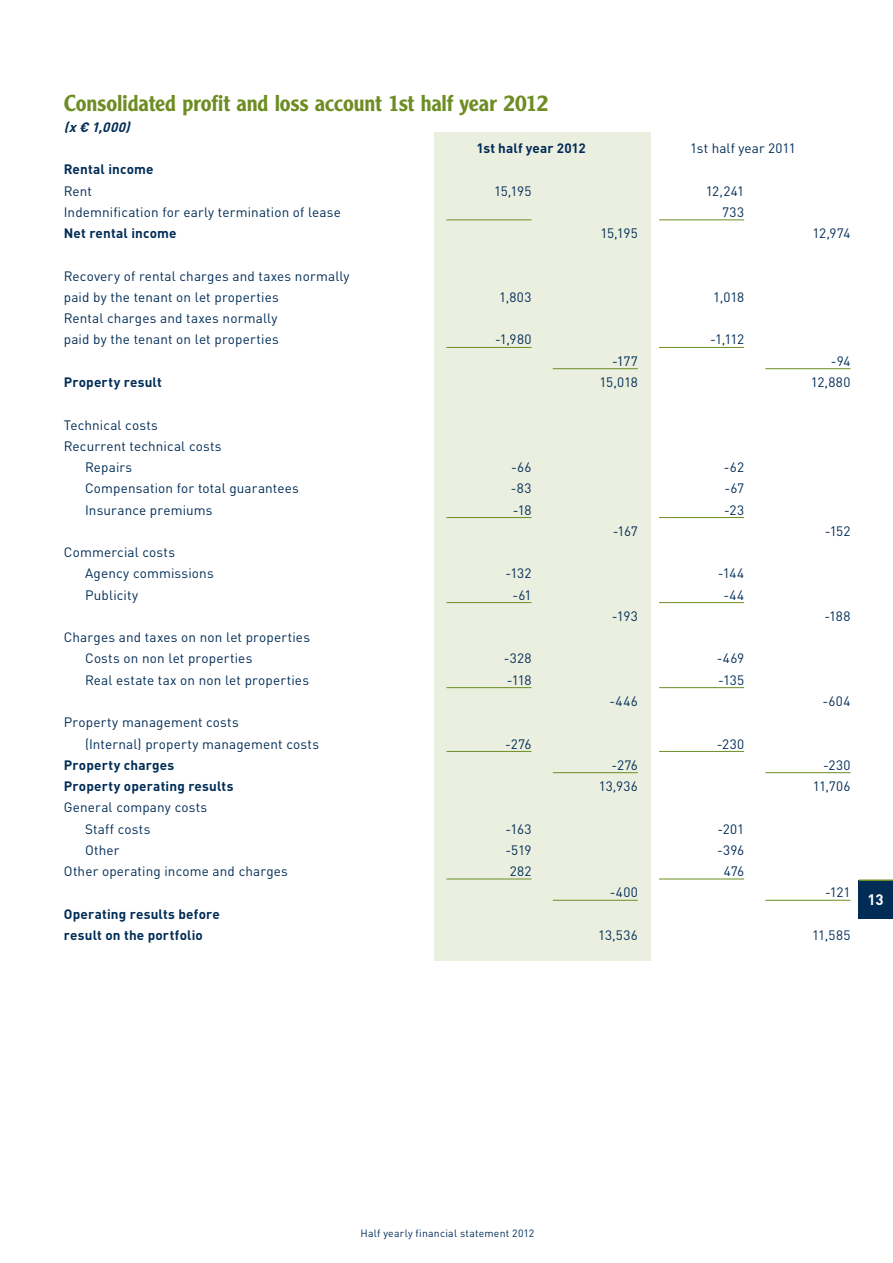
<style>
.page{position:relative;width:893px;height:1263px;background:#fff}
.page>*{position:absolute;margin:0;border:0;box-sizing:border-box;transform-origin:0 0}
.t1{font:500 22.5px "Clearface Gothic LT Std";letter-spacing:-.005em;color:#6d8d23}
.t2{font:700 15px "DIN Pro";color:#fff}
.t3{font:13.5px/21.3px "DIN Pro";letter-spacing:.01em;color:#002c56}
.t4{font:700 13.5px/21.3px "DIN Pro";letter-spacing:.015em;color:#002c56}
.t5{font:italic 700 13.5px "DIN Pro";color:#002c56}
.t6{font:10.5px "DIN Pro";letter-spacing:.02em;color:#002c56}
</style>
<div class="page">
<div style="left:859px;top:880px;width:34px;height:38px;background:#002c56"></div>
<hr style="left:859px;top:879px;width:34px;height:2px;background:#6d8d23">
<div style="left:434px;top:132px;width:217px;height:829px;background:#ebefe0"></div>
<hr style="left:446px;top:219px;width:85px;height:1px;background:#6d8d23">
<hr style="left:659px;top:219px;width:85px;height:1px;background:#6d8d23">
<hr style="left:446px;top:347px;width:85px;height:1px;background:#6d8d23">
<hr style="left:659px;top:347px;width:85px;height:1px;background:#6d8d23">
<hr style="left:553px;top:368px;width:85px;height:1px;background:#6d8d23">
<hr style="left:765px;top:368px;width:85px;height:1px;background:#6d8d23">
<hr style="left:446px;top:517px;width:85px;height:1px;background:#6d8d23">
<hr style="left:659px;top:517px;width:85px;height:1px;background:#6d8d23">
<hr style="left:446px;top:602px;width:85px;height:1px;background:#6d8d23">
<hr style="left:659px;top:602px;width:85px;height:1px;background:#6d8d23">
<hr style="left:446px;top:687px;width:85px;height:1px;background:#6d8d23">
<hr style="left:659px;top:687px;width:85px;height:1px;background:#6d8d23">
<hr style="left:446px;top:751px;width:85px;height:1px;background:#6d8d23">
<hr style="left:659px;top:751px;width:85px;height:1px;background:#6d8d23">
<hr style="left:553px;top:772px;width:85px;height:1px;background:#6d8d23">
<hr style="left:765px;top:772px;width:85px;height:1px;background:#6d8d23">
<hr style="left:446px;top:879px;width:85px;height:1px;background:#6d8d23">
<hr style="left:659px;top:879px;width:85px;height:1px;background:#6d8d23">
<hr style="left:553px;top:900px;width:85px;height:1px;background:#6d8d23">
<hr style="left:765px;top:900px;width:85px;height:1px;background:#6d8d23">
<h1 class="t1" style="left:64px;top:89px;width:486px">Consolidated profit and loss account 1st half year 2012</h1>
<p class="t5" style="left:64px;top:118px;width:72px">(x€ 1,000)</p>
<p class="t4" style="left:476px;top:137px;width:111px">1st half year 2012</p>
<p class="t3" style="left:690px;top:137px;width:107px">1st half year 2011</p>
<p class="t4" style="left:64px;top:158px;width:91px">Rental income</p>
<p class="t3" style="left:64px;top:180px;width:30px">Rent</p>
<p class="t3" style="left:494px;top:180px;width:39px">15,195</p>
<p class="t3" style="left:706px;top:180px;width:40px">12,241</p>
<p class="t3" style="left:64px;top:201px;width:279px">Indemnification for early termination of lease</p>
<p class="t3" style="left:722px;top:201px;width:24px">733</p>
<p class="t4" style="left:64px;top:222px;width:114px">Net rental income</p>
<p class="t3" style="left:600px;top:222px;width:39px">15,195</p>
<p class="t3" style="left:813px;top:222px;width:39px">12,974</p>
<p class="t3" style="left:64px;top:265px;width:287px">Recovery of rental charges and taxes normally paid by the tenant on let properties</p>
<p class="t3" style="left:499px;top:286px;width:34px">1,803</p>
<p class="t3" style="left:713px;top:286px;width:33px">1,018</p>
<p class="t3" style="left:64px;top:307px;width:217px">Rental charges and taxes normally paid by the tenant on let properties</p>
<p class="t3" style="left:495px;top:328px;width:38px">-1,980</p>
<p class="t3" style="left:710px;top:328px;width:35px">-1,112</p>
<p class="t3" style="left:612px;top:350px;width:27px">-177</p>
<p class="t3" style="left:831px;top:350px;width:21px">-94</p>
<p class="t4" style="left:64px;top:371px;width:99px">Property result</p>
<p class="t3" style="left:600px;top:371px;width:40px">15,018</p>
<p class="t3" style="left:811px;top:371px;width:41px">12,880</p>
<p class="t3" style="left:64px;top:413px;width:96px">Technical costs</p>
<p class="t3" style="left:64px;top:435px;width:159px">Recurrent technical costs</p>
<p class="t3" style="left:85px;top:456px;width:49px">Repairs</p>
<p class="t3" style="left:511px;top:456px;width:22px">-66</p>
<p class="t3" style="left:724px;top:456px;width:22px">-62</p>
<p class="t3" style="left:85px;top:477px;width:215px">Compensation for total guarantees</p>
<p class="t3" style="left:511px;top:477px;width:22px">-83</p>
<p class="t3" style="left:724px;top:477px;width:21px">-67</p>
<p class="t3" style="left:85px;top:498px;width:129px">Insurance premiums</p>
<p class="t3" style="left:513px;top:498px;width:20px">-18</p>
<p class="t3" style="left:724px;top:498px;width:22px">-23</p>
<p class="t3" style="left:613px;top:520px;width:27px">-167</p>
<p class="t3" style="left:825px;top:520px;width:27px">-152</p>
<p class="t3" style="left:85px;top:541px;width:130px;text-indent:-21px">Commercial costs<br>Agency commissions</p>
<p class="t3" style="left:506px;top:562px;width:27px">-132</p>
<p class="t3" style="left:718px;top:562px;width:28px">-144</p>
<p class="t3" style="left:85px;top:584px;width:55px">Publicity</p>
<p class="t3" style="left:512px;top:584px;width:21px">-61</p>
<p class="t3" style="left:723px;top:584px;width:22px">-44</p>
<p class="t3" style="left:612px;top:605px;width:28px">-193</p>
<p class="t3" style="left:824px;top:605px;width:28px">-188</p>
<p class="t3" style="left:85px;top:626px;width:226px;text-indent:-21px">Charges and taxes on non let properties<br>Costs on non let properties</p>
<p class="t3" style="left:504px;top:647px;width:29px">-328</p>
<p class="t3" style="left:717px;top:647px;width:29px">-469</p>
<p class="t3" style="left:85px;top:669px;width:225px">Real estate tax on non let properties</p>
<p class="t3" style="left:507px;top:669px;width:26px">-118</p>
<p class="t3" style="left:718px;top:669px;width:28px">-135</p>
<p class="t3" style="left:610px;top:690px;width:30px">-446</p>
<p class="t3" style="left:822px;top:690px;width:30px">-604</p>
<p class="t3" style="left:85px;top:711px;width:235px;text-indent:-21px">Property management costs<br>(Internal) property management costs</p>
<p class="t3" style="left:505px;top:732px;width:28px">-276</p>
<p class="t3" style="left:717px;top:732px;width:29px">-230</p>
<p class="t4" style="left:64px;top:754px;width:112px">Property charges</p>
<p class="t3" style="left:612px;top:754px;width:28px">-276</p>
<p class="t3" style="left:823px;top:754px;width:29px">-230</p>
<p class="t4" style="left:64px;top:775px;width:171px">Property operating results</p>
<p class="t3" style="left:599px;top:775px;width:41px">13,936</p>
<p class="t3" style="left:813px;top:775px;width:39px">11,706</p>
<p class="t3" style="left:85px;top:796px;width:124px;text-indent:-21px">General company costs<br>Staff costs</p>
<p class="t3" style="left:506px;top:817px;width:28px">-163</p>
<p class="t3" style="left:717px;top:817px;width:28px">-201</p>
<p class="t3" style="left:85px;top:839px;width:36px">Other</p>
<p class="t3" style="left:505px;top:839px;width:28px">-519</p>
<p class="t3" style="left:717px;top:839px;width:29px">-396</p>
<p class="t3" style="left:64px;top:860px;width:226px">Other operating income and charges</p>
<p class="t3" style="left:510px;top:860px;width:23px">282</p>
<p class="t3" style="left:724px;top:860px;width:22px">476</p>
<p class="t3" style="left:610px;top:881px;width:30px">-400</p>
<p class="t3" style="left:825px;top:881px;width:27px">-121</p>
<p class="t4" style="left:64px;top:902px;width:157px">Operating results before result on the portfolio</p>
<p class="t3" style="left:598px;top:924px;width:41px">13,536</p>
<p class="t3" style="left:812px;top:924px;width:40px">11,585</p>
<p class="t2" style="left:867px;top:889px;width:18px">13</p>
<p class="t6" style="left:361px;top:1226px;width:175px">Half yearly financial statement 2012</p>
</div>
